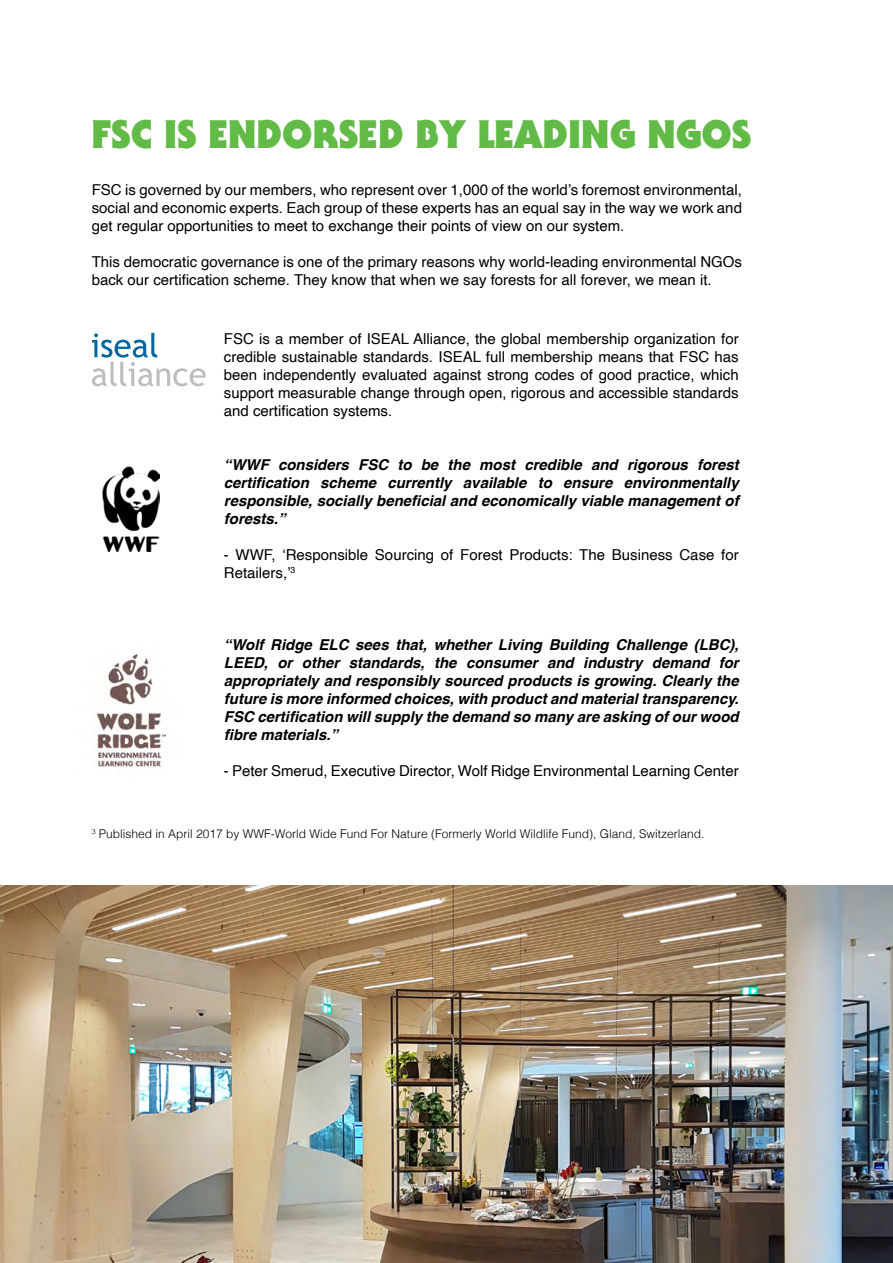
<style>
.page{position:relative;width:893px;height:1263px;background:#fff}
.page>*{position:absolute;margin:0;border:0;box-sizing:border-box;transform-origin:0 0}
.t1{font:900 39px "Serif Gothic Std";color:#62bb46}
.t2{font:15px/18px "Helvetica";color:#000;text-align:justify}
.t3{font:italic 700 15px/18px "Helvetica";color:#000;text-align:justify}
.t4{font:300 12px "Helvetica";color:#000}
</style>
<div class="page">
<img style="left:0;top:885px;width:893px;height:378px">
<img style="left:102px;top:467px;width:57px;height:84px">
<svg style="left:92px;top:333px;width:114px;height:53px"></svg>
<img style="left:95px;top:654px;width:72px;height:116px">
<h1 class="t1" style="left:92px;top:109px;width:661px">FSC IS ENDORSED BY LEADING NGOS</h1>
<p class="t2" style="left:92px;top:181px;width:652px">FSC is governed by our members, who represent over 1,000 of the world’s foremost environmental, social and economic experts. Each group of these experts has an equal say in the way we work and get regular opportunities to meet to exchange their points of view on our system.</p>
<p class="t2" style="left:92px;top:253px;width:652px">This democratic governance is one of the primary reasons why world-leading environmental NGOs back our certification scheme. They know that when we say forests for all forever, we mean it.</p>
<p class="t2" style="left:224px;top:330px;width:516px">FSC is a member of ISEAL Alliance, the global membership organization for credible sustainable standards. ISEAL full membership means that FSC has been independently evaluated against strong codes of good practice, which support measurable change through open, rigorous and accessible standards and certification systems.</p>
<p class="t3" style="left:224px;top:456px;width:516px">“WWF considers FSC to be the most credible and rigorous forest certification scheme currently available to ensure environmentally responsible, socially beneficial and economically viable management of forests.”</p>
<p class="t2" style="left:224px;top:546px;width:516px">- WWF, ‘Responsible Sourcing of Forest Products: The Business Case for<br>Retailers,’<sup>3</sup></p>
<p class="t3" style="left:224px;top:636px;width:516px">“Wolf Ridge ELC sees that, whether Living Building Challenge (LBC), LEED, or other standards, the consumer and industry demand for appropriately and responsibly sourced products is growing. Clearly the future is more informed choices, with product and material transparency.<br>FSC certification will supply the demand so many are asking of our wood fibre materials.”</p>
<p class="t2" style="left:224px;top:762px;width:516px">- Peter Smerud, Executive Director, Wolf Ridge Environmental Learning Center</p>
<p class="t4" style="left:92px;top:824px;width:614px"><sup>3</sup> Published in April 2017 by WWF-World Wide Fund For Nature (Formerly World Wildlife Fund), Gland, Switzerland.</p>
</div>
